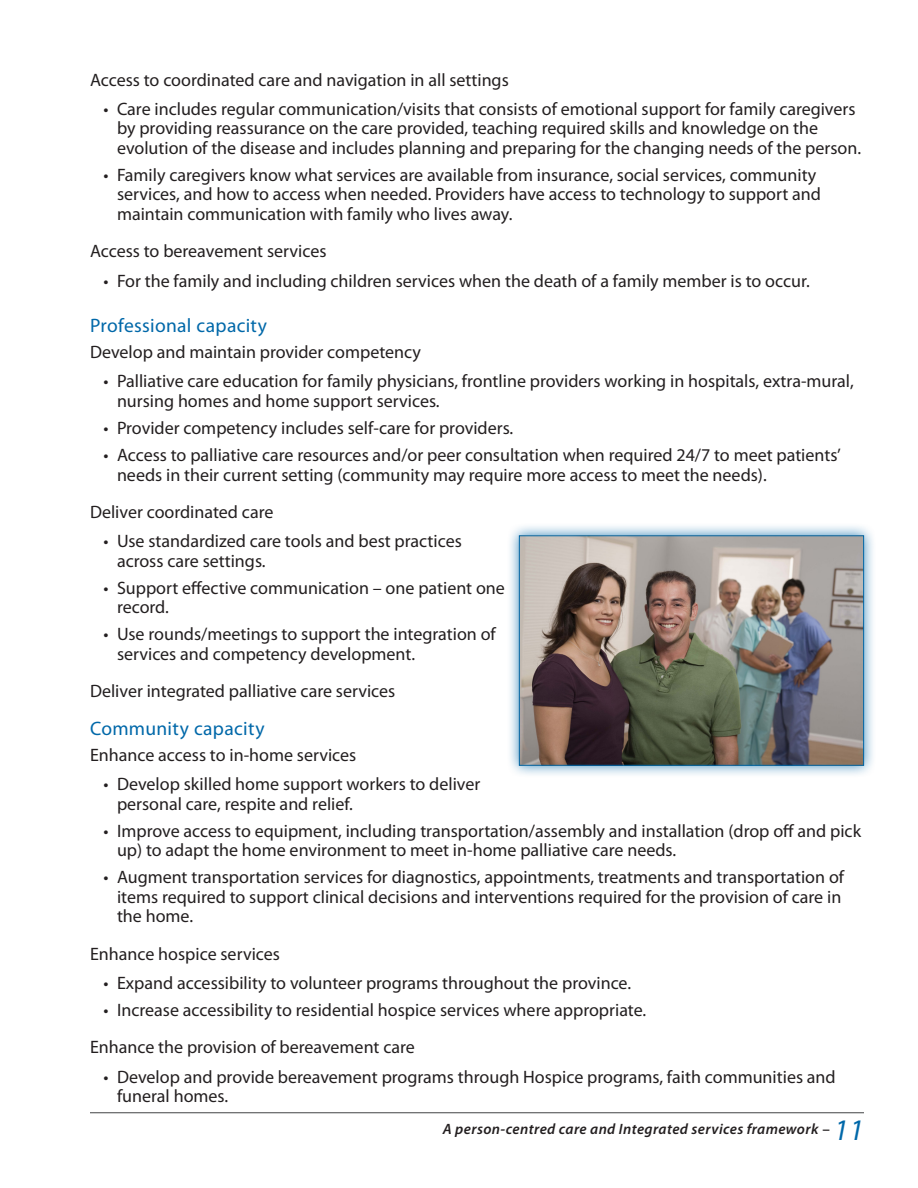
<style>
.page{position:relative;width:918px;height:1188px;background:#fff}
.page>*{position:absolute;margin:0;border:0;box-sizing:border-box;transform-origin:0 0}
.Heading_2{font:19.5px "Myriad Pro";letter-spacing:.015em;color:#0068a9}
.text_1_column{font:18px/19.5px "Myriad Pro";color:#231f20}
.t1{font:italic 600 15px "Myriad Pro";letter-spacing:.025em;color:#231f20}
.s1{font-style:normal}
.s2{font-weight:400;font-size:30px;color:#0068a9}
</style>
<div class="page">
<hr style="left:90px;top:1112px;width:774px;height:1px;background:#57585a">
<div style="left:507px;top:523px;width:369px;height:255px;background:#0068a9;opacity:.75"></div>
<img style="left:521px;top:537px;width:341px;height:227px">
<div style="left:519px;top:535px;width:345px;height:231px;border:1px solid #0068a9"></div>
<p class="text_1_column" style="left:90px;top:70px;width:420px">Access to coordinated care and navigation in all settings</p>
<p class="text_1_column" style="left:117px;top:99px;width:746px;text-indent:-14px">• Care includes regular communication/visits that consists of emotional support for family caregivers by providing reassurance on the care provided, teaching required skills and knowledge on the evolution of the disease and includes planning and preparing for the changing needs of the person.</p>
<p class="text_1_column" style="left:117px;top:165px;width:706px;text-indent:-14px">• Family caregivers know what services are available from insurance, social services, community services, and how to access when needed. Providers have access to technology to support and maintain communication with family who lives away.</p>
<p class="text_1_column" style="left:90px;top:242px;width:238px">Access to bereavement services</p>
<p class="text_1_column" style="left:104px;top:271px;width:708px">• For the family and including children services when the death of a family member is to occur.</p>
<h2 class="Heading_2" style="left:90px;top:315px;width:179px">Professional capacity</h2>
<p class="text_1_column" style="left:90px;top:343px;width:333px">Develop and maintain provider competency</p>
<p class="text_1_column" style="left:117px;top:372px;width:738px;text-indent:-14px">• Palliative care education for family physicians, frontline providers working in hospitals, extra-mural, nursing homes and home support services.</p>
<p class="text_1_column" style="left:104px;top:419px;width:411px">• Provider competency includes self-care for providers.</p>
<p class="text_1_column" style="left:117px;top:446px;width:725px;text-indent:-14px">• Access to palliative care resources and/or peer consultation when required 24/7 to meet patients’ needs in their current setting (community may require more access to meet the needs).</p>
<p class="text_1_column" style="left:90px;top:503px;width:185px">Deliver coordinated care</p>
<p class="text_1_column" style="left:117px;top:532px;width:346px;text-indent:-14px">• Use standardized care tools and best practices across care settings.</p>
<p class="text_1_column" style="left:117px;top:578px;width:389px;text-indent:-14px">• Support effective communication – one patient one record.</p>
<p class="text_1_column" style="left:117px;top:625px;width:380px;text-indent:-14px">• Use rounds/meetings to support the integration of services and competency development.</p>
<p class="text_1_column" style="left:90px;top:682px;width:307px">Deliver integrated palliative care services</p>
<h2 class="Heading_2" style="left:90px;top:718px;width:176px">Community capacity</h2>
<p class="text_1_column" style="left:90px;top:745px;width:268px">Enhance access to in-home services</p>
<p class="text_1_column" style="left:117px;top:775px;width:365px;text-indent:-14px">• Develop skilled home support workers to deliver personal care, respite and relief.</p>
<p class="text_1_column" style="left:117px;top:821px;width:746px;text-indent:-14px">• Improve access to equipment, including transportation/assembly and installation (drop off and pick up) to adapt the home environment to meet in-home palliative care needs.</p>
<p class="text_1_column" style="left:117px;top:868px;width:729px;text-indent:-14px">• Augment transportation services for diagnostics, appointments, treatments and transportation of items required to support clinical decisions and interventions required for the provision of care in the home.</p>
<p class="text_1_column" style="left:90px;top:944px;width:191px">Enhance hospice services</p>
<p class="text_1_column" style="left:104px;top:973px;width:529px">• Expand accessibility to volunteer programs throughout the province.</p>
<p class="text_1_column" style="left:104px;top:1000px;width:544px">• Increase accessibility to residential hospice services where appropriate.</p>
<p class="text_1_column" style="left:90px;top:1038px;width:326px">Enhance the provision of bereavement care</p>
<p class="text_1_column" style="left:117px;top:1067px;width:720px;text-indent:-14px">• Develop and provide bereavement programs through Hospice programs, faith communities and funeral homes.</p>
<p class="t1" style="left:443px;top:1121px;width:423px">A person-centred care and Integrated services framework <span class="s1">–</span> <span class="s2">11</span></p>
</div>
